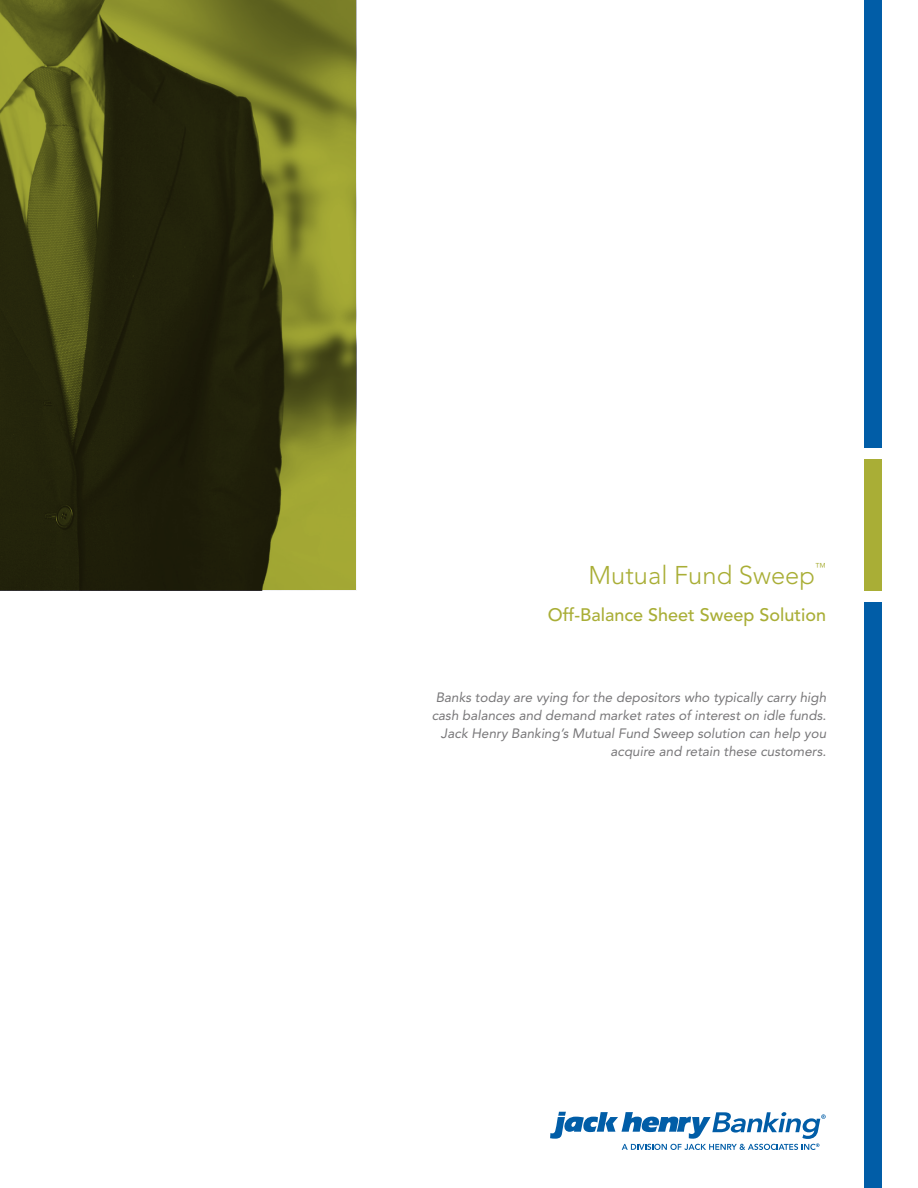
<style>
.page{position:relative;width:918px;height:1188px;background:#fff}
.page>*{position:absolute;margin:0;border:0;box-sizing:border-box;transform-origin:0 0}
.COVER_-_TITLE{font:300 25.5px "Avenir LT Std";color:#a9ae36}
.COVER_-_SUB_TITLE{font:500 18px "Avenir LT Std";color:#a9ae36}
.FRONT_PAGE_-_COPY{font:italic 13.5px/18px "Avenir LT Std";color:#787779;text-align:right}
.COVER_-_TITLE-2{font:300 11.4px "Avenir LT Std";color:#a9ae36}
</style>
<div class="page">
<div style="left:865px;top:459px;width:17px;height:131px;background:#a9ae36"></div>
<div style="left:865px;top:0;width:17px;height:448px;background:#015da7"></div>
<div style="left:865px;top:602px;width:17px;height:586px;background:#015da7"></div>
<svg style="left:0;top:0;width:356px;height:590px;background:#474916"></svg>
<svg style="left:550px;top:1112px;width:276px;height:38px"></svg>
<p class="COVER_-_TITLE" style="left:589px;top:560px;width:228px">Mutual Fund Sweep</p>
<p class="COVER_-_TITLE-2" style="left:815px;top:561px;width:13px">™</p>
<p class="COVER_-_SUB_TITLE" style="left:548px;top:605px;width:280px">Off-Balance Sheet Sweep Solution</p>
<p class="FRONT_PAGE_-_COPY" style="left:432px;top:689px;width:396px">Banks today are vying for the depositors who typically carry high cash balances and demand market rates of interest on idle funds.<br>Jack Henry Banking’s Mutual Fund Sweep solution can help you acquire and retain these customers.</p>
</div>
